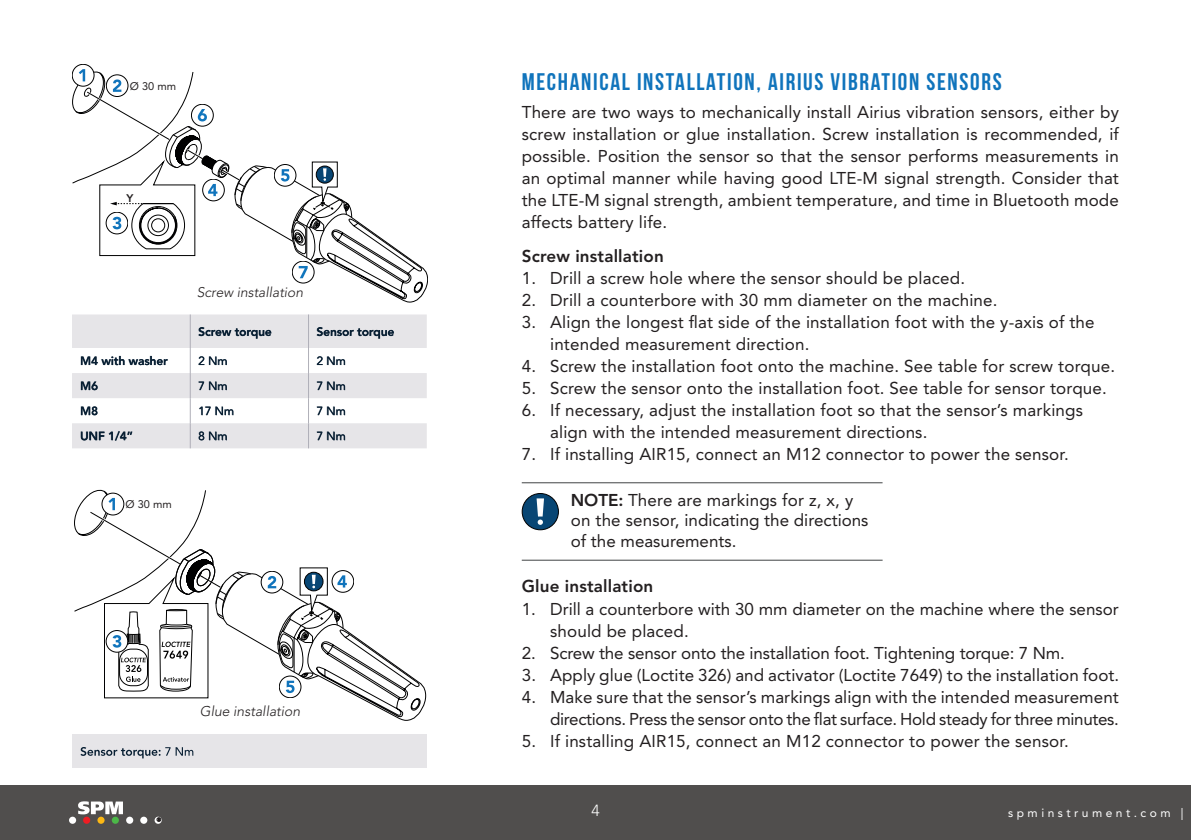
<style>
.page{position:relative;width:1191px;height:840px;background:#fff}
.page>*{position:absolute;margin:0;border:0;box-sizing:border-box;transform-origin:0 0}
.Normal__9_pkt{font:700 24px "Bebas Neue";letter-spacing:.07em;color:#1074bc}
.Brödtext{font:17px/22px "Avenir LT Std";letter-spacing:.01em;color:#231f20}
.Brödtext-2{font:17px/22px "Avenir LT Std";letter-spacing:-.02em;color:#231f20;text-align:right}
.Brödtext-3{font:17px "Avenir LT Std";letter-spacing:-.01em;color:#231f20}
.Brödtext-4{font:800 17px "Avenir LT Std";letter-spacing:.01em;color:#231f20}
.t1{font:300 16px "Avenir LT Std";color:#fff}
.Brödtext-5{font:italic 300 14px "Avenir LT Std";color:#231f20}
.Brödtext-6{font:italic 300 13.8px "Avenir LT Std";color:#231f20}
.Brödtext-7{font:800 12px "Avenir LT Std";letter-spacing:-.01em;color:#081f33}
.Brödtext-8{font:12px "Avenir LT Std";letter-spacing:-.01em;color:#081f33}
.t2{font:12px "Avenir LT Std";letter-spacing:.29em;color:#fff}
.Brödtext-9{font:11px "Avenir LT Std";color:#231f20}
.Brödtext-10{font:800 11px "Avenir LT Std";color:#231f20}
.s1{font-weight:800}
</style>
<div class="page">
<div style="left:0;top:784px;width:1191px;height:55px;background:#504e4d"></div>
<svg style="left:78px;top:801px;width:45px;height:13px"></svg>
<div style="left:69px;top:816px;width:7px;height:7px;background:#fff;border-radius:50%"></div>
<div style="left:140px;top:816px;width:7px;height:7px;background:#fff;border-radius:50%"></div>
<div style="left:112px;top:816px;width:7px;height:7px;background:#4cb848;border-radius:50%"></div>
<div style="left:97px;top:816px;width:8px;height:7px;background:#fcb814;border-radius:50%"></div>
<div style="left:83px;top:816px;width:7px;height:7px;background:#ee1d23;border-radius:50%"></div>
<div style="left:126px;top:816px;width:7px;height:7px;background:#fff;border-radius:50%"></div>
<svg style="left:155px;top:816px;width:7px;height:7px"></svg>
<svg style="left:157px;top:817px;width:4px;height:4px"></svg>
<div style="left:522px;top:493px;width:36px;height:36px;background:#084674;border-radius:50%"></div>
<div style="left:522px;top:493px;width:37px;height:37px;border:1px solid #000001;border-radius:50%"></div>
<svg style="left:536px;top:498px;width:8px;height:26px"></svg>
<hr style="left:522px;top:482px;width:360px;height:1px;background:#414445">
<hr style="left:522px;top:559px;width:360px;height:1px;background:#414445">
<svg style="left:72px;top:64px;width:22px;height:22px"></svg>
<div style="left:72px;top:64px;width:22px;height:22px;border:1px solid #000001;border-radius:50%"></div>
<svg style="left:72px;top:69px;width:356px;height:233px"></svg>
<svg style="left:72px;top:314px;width:355px;height:134px;fill:#e6e5e8"></svg>
<hr style="left:190px;top:314px;width:1px;height:34px;background:#afafb8">
<hr style="left:308px;top:314px;width:1px;height:34px;background:#afafb8">
<svg style="left:190px;top:348px;width:1px;height:100px"></svg>
<svg style="left:308px;top:348px;width:1px;height:100px"></svg>
<svg style="left:317px;top:431px;width:28px;height:9px"></svg>
<svg style="left:199px;top:431px;width:28px;height:9px"></svg>
<svg style="left:81px;top:431px;width:51px;height:9px"></svg>
<svg style="left:317px;top:406px;width:28px;height:9px"></svg>
<svg style="left:199px;top:406px;width:34px;height:9px"></svg>
<svg style="left:81px;top:406px;width:16px;height:9px"></svg>
<svg style="left:317px;top:381px;width:28px;height:9px"></svg>
<svg style="left:199px;top:381px;width:28px;height:9px"></svg>
<svg style="left:81px;top:381px;width:17px;height:9px"></svg>
<svg style="left:317px;top:356px;width:28px;height:9px"></svg>
<svg style="left:199px;top:356px;width:28px;height:9px"></svg>
<svg style="left:81px;top:356px;width:87px;height:9px"></svg>
<svg style="left:317px;top:327px;width:77px;height:11px"></svg>
<svg style="left:199px;top:327px;width:72px;height:11px"></svg>
<div style="left:72px;top:734px;width:355px;height:33px;background:#e6e5e8"></div>
<svg style="left:80px;top:747px;width:113px;height:11px"></svg>
<svg style="left:74px;top:489px;width:352px;height:231px"></svg>
<p class="Brödtext-9" style="left:130px;top:79px;width:48px">Ø 30 mm</p>
<p class="Brödtext-10" style="left:126px;top:191px;width:8px">Y</p>
<p class="Brödtext-6" style="left:197px;top:284px;width:108px">Screw installation</p>
<p class="Brödtext-7" style="left:198px;top:324px;width:75px">Screw torque</p>
<p class="Brödtext-7" style="left:316px;top:324px;width:79px">Sensor torque</p>
<p class="Brödtext-7" style="left:80px;top:353px;width:89px">M4 with washer</p>
<p class="Brödtext-8" style="left:198px;top:354px;width:31px">2 Nm</p>
<p class="Brödtext-8" style="left:316px;top:354px;width:31px">2 Nm</p>
<p class="Brödtext-7" style="left:80px;top:378px;width:20px">M6</p>
<p class="Brödtext-8" style="left:198px;top:379px;width:31px">7 Nm</p>
<p class="Brödtext-8" style="left:316px;top:379px;width:31px">7 Nm</p>
<p class="Brödtext-7" style="left:80px;top:404px;width:20px">M8</p>
<p class="Brödtext-8" style="left:198px;top:404px;width:37px">17 Nm</p>
<p class="Brödtext-8" style="left:316px;top:404px;width:31px">7 Nm</p>
<p class="Brödtext-7" style="left:80px;top:429px;width:54px">UNF 1/4”</p>
<p class="Brödtext-8" style="left:198px;top:429px;width:31px">8 Nm</p>
<p class="Brödtext-8" style="left:316px;top:429px;width:31px">7 Nm</p>
<p class="Brödtext-9" style="left:126px;top:497px;width:48px">Ø 30 mm</p>
<p class="Brödtext-5" style="left:200px;top:702px;width:102px">Glue installation</p>
<p class="Normal__9_pkt" style="left:522px;top:69px;width:481px">MECHANICAL INSTALLATION, AIRIUS VIBRATION SENSORS</p>
<p class="Brödtext" style="left:522px;top:101px;width:599px;text-align:justify">There are two ways to mechanically install Airius vibration sensors, either by screw installation or glue installation. Screw installation is recommended, if possible. Position the sensor so that the sensor performs measurements in an optimal manner while having good LTE-M signal strength. Consider that the LTE-M signal strength, ambient temperature, and time in Bluetooth mode affects battery life.</p>
<p class="Brödtext-4" style="left:522px;top:246px;width:144px">Screw installation</p>
<p class="Brödtext" style="left:522px;top:267px;width:445px">1. Drill a screw hole where the sensor should be placed.</p>
<p class="Brödtext" style="left:522px;top:289px;width:477px">2. Drill a counterbore with 30 mm diameter on the machine.</p>
<p class="Brödtext" style="left:550px;top:311px;width:546px;text-indent:-28px">3. Align the longest flat side of the installation foot with the y-axis of the intended measurement direction.</p>
<p class="Brödtext" style="left:522px;top:355px;width:595px">4. Screw the installation foot onto the machine. See table for screw torque.</p>
<p class="Brödtext" style="left:522px;top:377px;width:586px">5. Screw the sensor onto the installation foot. See table for sensor torque.</p>
<p class="Brödtext" style="left:550px;top:399px;width:534px;text-indent:-28px">6. If necessary, adjust the installation foot so that the sensor’s markings align with the intended measurement directions.</p>
<p class="Brödtext" style="left:522px;top:443px;width:548px">7. If installing AIR15, connect an M12 connector to power the sensor.</p>
<p class="Brödtext" style="left:571px;top:489px;width:284px"><span class="s1">NOTE:</span> There are markings for z, x, y</p>
<p class="Brödtext" style="left:571px;top:509px;width:299px">on the sensor, indicating the directions</p>
<p class="Brödtext" style="left:571px;top:529px;width:167px">of the measurements.</p>
<p class="Brödtext-4" style="left:522px;top:576px;width:133px">Glue installation</p>
<p class="Brödtext" style="left:550px;top:597px;width:570px;text-indent:-28px">1. Drill a counterbore with 30 mm diameter on the machine where the sensor should be placed.</p>
<p class="Brödtext-3" style="left:522px;top:642px;width:544px">2. Screw the sensor onto the installation foot. Tightening torque: 7 Nm.</p>
<p class="Brödtext" style="left:522px;top:663px;width:599px">3. Apply glue (Loctite 326) and activator (Loctite 7649) to the installation foot.</p>
<p class="Brödtext-2" style="left:522px;top:685px;width:598px">4. Make sure that the sensor’s markings align with the intended measurement directions. Press the sensor onto the flat surface. Hold steady for three minutes.</p>
<p class="Brödtext" style="left:522px;top:729px;width:548px">5. If installing AIR15, connect an M12 connector to power the sensor.</p>
<p class="t1" style="left:591px;top:800px;width:10px">4</p>
<p class="t2" style="left:1008px;top:805px;width:177px">spminstrument.com |</p>
</div>
